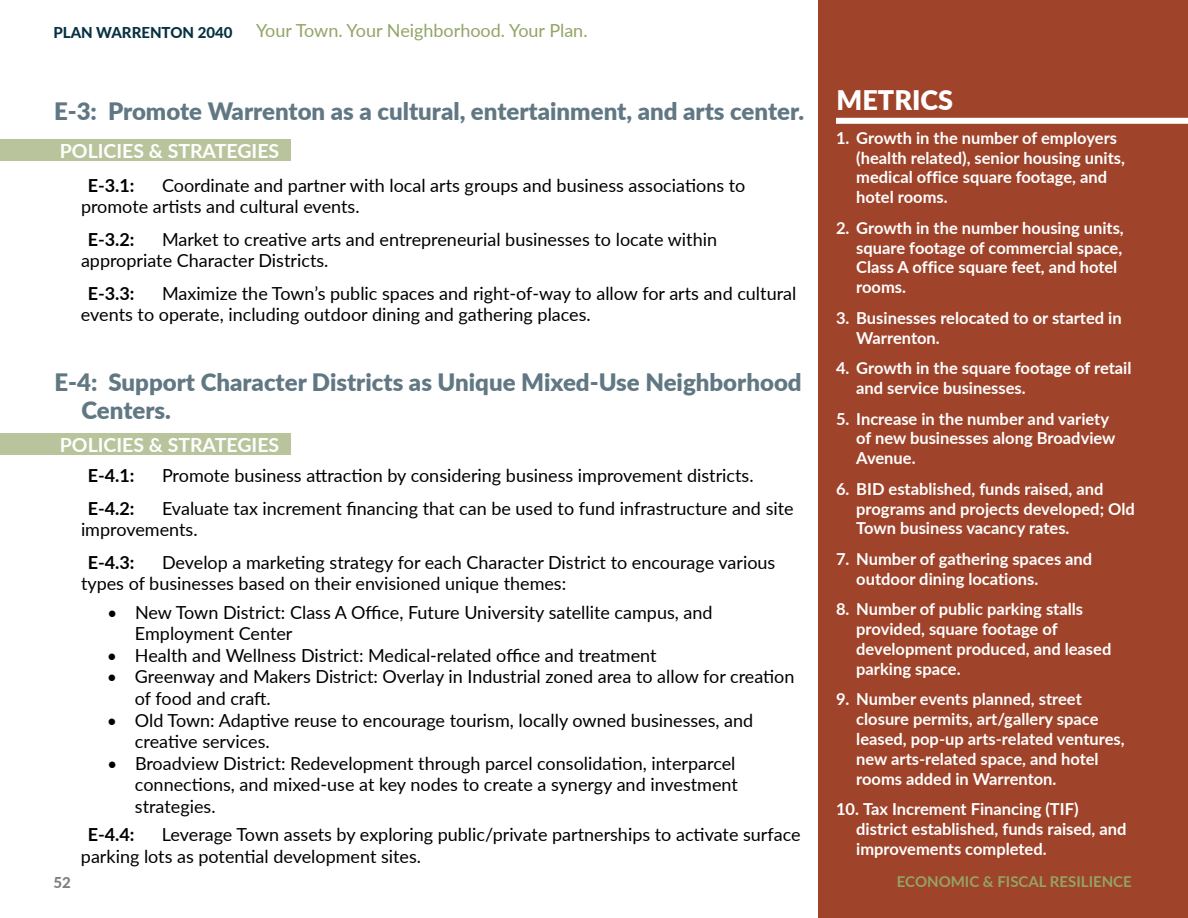
<style>
.page{position:relative;width:1188px;height:918px;background:#fff}
.page>*{position:absolute;margin:0;border:0;box-sizing:border-box;transform-origin:0 0}
.t1{font:900 27px "Lato";color:#fff}
.t2{font:900 24px/28.8px "Lato";color:#617884}
.t3{font:700 19.5px "Lato";color:#fff}
.t4{font:18px/21.6px "Lato";color:#000}
.t5{font:700 18px "Lato";color:#000}
.t6{font:18px "Lato";color:#93a467}
.t7{font:700 16.5px/19.8px "Lato";color:#fff}
.t8{font:700 15px "Lato";color:#93a467}
.t9{font:800 15px "Lato";color:#073040}
.t10{font:800 15px "Lato";color:#808080}
</style>
<div class="page">
<div style="left:818px;top:0;width:370px;height:918px;background:#9f432a"></div>
<div style="left:836px;top:118px;width:352px;height:6px;background:#fff"></div>
<div style="left:0;top:140px;width:291px;height:21px;background:#b9c49c"></div>
<div style="left:0;top:434px;width:291px;height:21px;background:#b9c49c"></div>
<p class="t9" style="left:53px;top:21px;width:181px">PLAN WARRENTON 2040</p>
<p class="t6" style="left:256px;top:18px;width:333px">Your Town. Your Neighborhood. Your Plan.</p>
<h2 class="t2" style="left:54px;top:96px;width:752px">E-3: Promote Warrenton as a cultural, entertainment, and arts center.</h2>
<p class="t3" style="left:60px;top:137px;width:221px">POLICIES &amp; STRATEGIES</p>
<p class="t4" style="left:81px;top:174px;width:666px;text-indent:81px">Coordinate and partner with local arts groups and business associations to promote artists and cultural events.</p>
<p class="t5" style="left:88px;top:226px;width:48px">E-3.2:</p>
<p class="t5" style="left:88px;top:172px;width:48px">E-3.1:</p>
<p class="t4" style="left:81px;top:228px;width:638px;text-indent:81px">Market to creative arts and entrepreneurial businesses to locate within appropriate Character Districts.</p>
<p class="t5" style="left:88px;top:280px;width:48px">E-3.3:</p>
<p class="t4" style="left:81px;top:282px;width:717px;text-indent:81px">Maximize the Town’s public spaces and right-of-way to allow for arts and cultural events to operate, including outdoor dining and gathering places.</p>
<h2 class="t2" style="left:81px;top:366px;width:722px;text-indent:-27px">E-4: Support Character Districts as Unique Mixed-Use Neighborhood<br>Centers.</h2>
<p class="t3" style="left:60px;top:431px;width:221px">POLICIES &amp; STRATEGIES</p>
<p class="t10" style="left:53px;top:871px;width:19px">52</p>
<p class="t5" style="left:88px;top:463px;width:48px">E-4.1:</p>
<p class="t4" style="left:162px;top:464px;width:593px">Promote business attraction by considering business improvement districts.</p>
<p class="t5" style="left:88px;top:495px;width:48px">E-4.2:</p>
<p class="t4" style="left:81px;top:497px;width:714px;text-indent:81px">Evaluate tax increment financing that can be used to fund infrastructure and site improvements.</p>
<p class="t5" style="left:88px;top:549px;width:48px">E-4.3:</p>
<p class="t4" style="left:81px;top:551px;width:696px;text-indent:81px">Develop a marketing strategy for each Character District to encourage various types of businesses based on their envisioned unique themes:</p>
<p class="t4" style="left:135px;top:601px;width:579px;text-indent:-27px">• New Town District: Class A Office, Future University satellite campus, and<br>Employment Center</p>
<p class="t4" style="left:108px;top:644px;width:550px">• Health and Wellness District: Medical-related office and treatment</p>
<p class="t4" style="left:135px;top:665px;width:661px;text-indent:-27px">• Greenway and Makers District: Overlay in Industrial zoned area to allow for creation of food and craft.</p>
<p class="t4" style="left:135px;top:709px;width:620px;text-indent:-27px">• Old Town: Adaptive reuse to encourage tourism, locally owned businesses, and creative services.</p>
<p class="t4" style="left:135px;top:752px;width:605px;text-indent:-27px">• Broadview District: Redevelopment through parcel consolidation, interparcel connections, and mixed-use at key nodes to create a synergy and investment strategies.</p>
<p class="t5" style="left:88px;top:822px;width:48px">E-4.4:</p>
<p class="t4" style="left:81px;top:823px;width:721px;text-indent:81px">Leverage Town assets by exploring public/private partnerships to activate surface parking lots as potential development sites.</p>
<h1 class="t1" style="left:837px;top:80px;width:118px">METRICS</h1>
<p class="t7" style="left:856px;top:127px;width:270px;text-indent:-20px">1. Growth in the number of employers (health related), senior housing units, medical office square footage, and hotel rooms.</p>
<p class="t7" style="left:856px;top:217px;width:269px;text-indent:-20px">2. Growth in the number housing units, square footage of commercial space,<br>Class A office square feet, and hotel rooms.</p>
<p class="t7" style="left:856px;top:307px;width:267px;text-indent:-20px">3. Businesses relocated to or started in<br>Warrenton.</p>
<p class="t7" style="left:856px;top:358px;width:277px;text-indent:-20px">4. Growth in the square footage of retail and service businesses.</p>
<p class="t7" style="left:856px;top:408px;width:261px;text-indent:-20px">5. Increase in the number and variety of new businesses along Broadview<br>Avenue.</p>
<p class="t7" style="left:856px;top:478px;width:280px;text-indent:-20px">6. BID established, funds raised, and programs and projects developed; Old<br>Town business vacancy rates.</p>
<p class="t7" style="left:856px;top:548px;width:238px;text-indent:-20px">7. Number of gathering spaces and outdoor dining locations.</p>
<p class="t7" style="left:856px;top:599px;width:257px;text-indent:-20px">8. Number of public parking stalls provided, square footage of development produced, and leased parking space.</p>
<p class="t7" style="left:856px;top:689px;width:270px;text-indent:-20px">9. Number events planned, street closure permits, art/gallery space leased, pop-up arts-related ventures, new arts-related space, and hotel rooms added in Warrenton.</p>
<p class="t7" style="left:856px;top:799px;width:272px;text-indent:-20px">10. Tax Increment Financing (TIF) district established, funds raised, and improvements completed.</p>
<p class="t8" style="left:897px;top:870px;width:236px">ECONOMIC &amp; FISCAL RESILIENCE</p>
</div>
